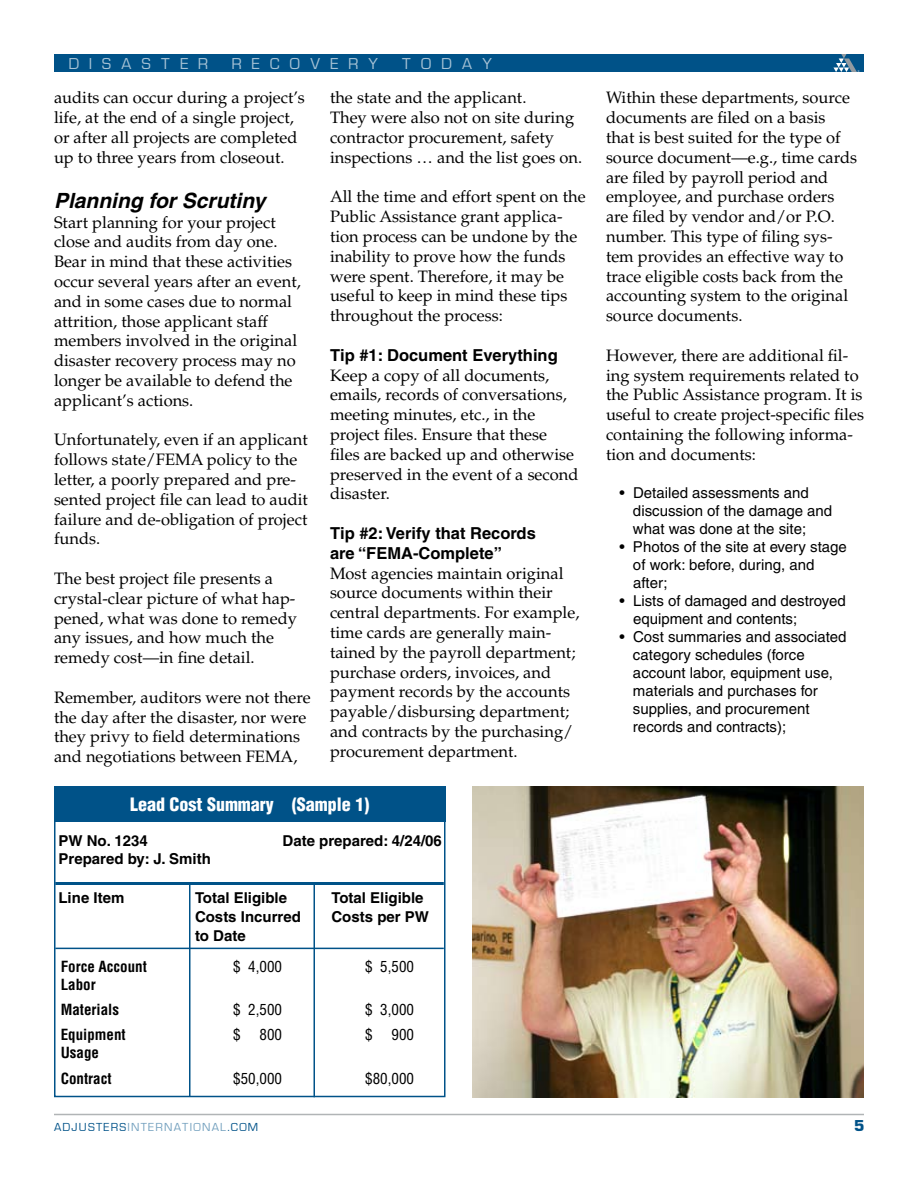
<style>
.page{position:relative;width:918px;height:1188px;background:#fff}
.page>*{position:absolute;margin:0;border:0;box-sizing:border-box;transform-origin:0 0}
.t1{font:italic 700 21px "Helvetica";color:#000}
.t2{font:900 condensed 18px "Helvetica";color:#fff}
.t3{font:16.5px/19.8px "Palatino LT Std";color:#000}
.t4{font:700 16.5px/19.8px "Helvetica";color:#000}
.t5{font:15px/18px "Helvetica";color:#000}
.t6{font:700 15px/18.8px "Helvetica";color:#000}
.t7{font:700 condensed 15px/25.2px "Helvetica";color:#000}
.t8{font:condensed 15px "Helvetica";color:#000}
.t9{font:15px "Eurostile SHOP";letter-spacing:.7em;color:#a6c2d5}
.t10{font:12px "Eurostile";letter-spacing:.105em;color:#005288}
.s1{color:#73a0be}
</style>
<div class="page">
<hr style="left:54px;top:1114px;width:810px;height:1px;background:#b1b4b6">
<div style="left:54px;top:54px;width:810px;height:18px;background:#005288"></div>
<svg style="left:833px;top:54px;width:26px;height:18px"></svg>
<img style="left:472px;top:787px;width:392px;height:310px">
<div style="left:54px;top:800px;width:392px;height:297px;border:2px solid #005288"></div>
<div style="left:54px;top:786px;width:392px;height:36px;background:#005288"></div>
<hr style="left:55px;top:882px;width:389px;height:3px;background:#005288">
<hr style="left:55px;top:948px;width:389px;height:1px;background:#005288">
<hr style="left:189px;top:884px;width:1px;height:212px;background:#005288">
<hr style="left:314px;top:884px;width:1px;height:213px;background:#005288">
<p class="t9" style="left:69px;top:55px;width:140px">DISASTER</p>
<p class="t9" style="left:232px;top:55px;width:147px">RECOVERY</p>
<p class="t9" style="left:402px;top:55px;width:91px">TODAY</p>
<p class="t3" style="left:54px;top:88px;width:252px">audits can occur during a project’s life, at the end of a single project, or after all projects are completed up to three years from closeout.</p>
<p class="t1" style="left:54px;top:188px;width:213px">Planning for Scrutiny</p>
<p class="t3" style="left:54px;top:212px;width:248px">Start planning for your project close and audits from day one.<br>Bear in mind that these activities occur several years after an event, and in some cases due to normal attrition, those applicant staff members involved in the original disaster recovery process may no longer be available to defend the applicant’s actions.</p>
<p class="t3" style="left:54px;top:430px;width:255px">Unfortunately, even if an applicant follows state/FEMA policy to the letter, a poorly prepared and pre&shy;sented project file can lead to audit failure and de-obligation of project funds.</p>
<p class="t3" style="left:54px;top:569px;width:244px">The best project file presents a crystal-clear picture of what hap&shy;pened, what was done to remedy any issues, and how much the remedy cost—in fine detail.</p>
<p class="t3" style="left:54px;top:688px;width:258px">Remember, auditors were not there the day after the disaster, nor were they privy to field determinations and negotiations between FEMA,</p>
<p class="t3" style="left:330px;top:88px;width:254px">the state and the applicant.<br>They were also not on site during contractor procurement, safety inspections … and the list goes on.</p>
<p class="t3" style="left:330px;top:187px;width:257px">All the time and effort spent on the<br>Public Assistance grant applica&shy;tion process can be undone by the inability to prove how the funds were spent. Therefore, it may be useful to keep in mind these tips throughout the process:</p>
<p class="t4" style="left:330px;top:345px;width:229px">Tip #1: Document Everything</p>
<p class="t3" style="left:330px;top:365px;width:250px">Keep a copy of all documents, emails, records of conversations, meeting minutes, etc., in the project files. Ensure that these files are backed up and otherwise preserved in the event of a second disaster.</p>
<p class="t4" style="left:330px;top:523px;width:207px">Tip #2: Verify that Records are “FEMA-Complete”</p>
<p class="t3" style="left:330px;top:563px;width:251px">Most agencies maintain original source documents within their central departments. For example, time cards are generally main&shy;tained by the payroll department; purchase orders, invoices, and payment records by the accounts payable/disbursing department; and contracts by the purchasing/ procurement department.</p>
<p class="t2" style="left:130px;top:793px;width:241px">Lead Cost Summary (Sample 1)</p>
<p class="t6" style="left:58px;top:831px;width:91px">PW No. 1234</p>
<p class="t6" style="left:283px;top:831px;width:161px">Date prepared: 4/24/06</p>
<p class="t6" style="left:58px;top:849px;width:154px">Prepared by: J. Smith</p>
<p class="t6" style="left:58px;top:888px;width:67px">Line Item</p>
<p class="t6" style="left:195px;top:888px;width:107px">Total Eligible<br>Costs Incurred to Date</p>
<p class="t6" style="left:332px;top:888px;width:99px">Total Eligible<br>Costs per PW</p>
<p class="t7" style="left:61px;top:954px;width:88px">Force Account</p>
<p class="t8" style="left:233px;top:957px;width:50px">$ 4,000</p>
<p class="t8" style="left:365px;top:957px;width:50px">$ 5,500</p>
<p class="t7" style="left:61px;top:972px;width:60px">Labor<br>Materials</p>
<p class="t8" style="left:233px;top:1000px;width:50px">$ 2,500</p>
<p class="t8" style="left:365px;top:1000px;width:50px">$ 3,000</p>
<p class="t7" style="left:61px;top:1022px;width:67px">Equipment</p>
<p class="t8" style="left:233px;top:1026px;width:9px">$</p>
<p class="t8" style="left:260px;top:1026px;width:24px">800</p>
<p class="t8" style="left:365px;top:1026px;width:9px">$</p>
<p class="t8" style="left:392px;top:1026px;width:24px">900</p>
<p class="t7" style="left:61px;top:1040px;width:52px">Usage<br>Contract</p>
<p class="t8" style="left:233px;top:1069px;width:50px">$50,000</p>
<p class="t8" style="left:365px;top:1069px;width:50px">$80,000</p>
<p class="t10" style="left:54px;top:1121px;width:206px">ADJUSTERS<span class="s1">INTERNATIONAL</span>.COM</p>
<p class="t3" style="left:606px;top:88px;width:253px">Within these departments, source documents are filed on a basis that is best suited for the type of source document—e.g., time cards are filed by payroll period and employee, and purchase orders are filed by vendor and/or P.O. number. This type of filing sys&shy;tem provides an effective way to trace eligible costs back from the accounting system to the original source documents.</p>
<p class="t3" style="left:606px;top:346px;width:260px">However, there are additional fil&shy;ing system requirements related to the Public Assistance program. It is useful to create project-specific files containing the following informa&shy;tion and documents:</p>
<p class="t5" style="left:633px;top:483px;width:201px;text-indent:-13px">• Detailed assessments and discussion of the damage and what was done at the site;</p>
<p class="t5" style="left:633px;top:537px;width:215px;text-indent:-14px">• Photos of the site at every stage of work: before, during, and after;</p>
<p class="t5" style="left:633px;top:591px;width:214px;text-indent:-14px">• Lists of damaged and destroyed equipment and contents;</p>
<p class="t5" style="left:633px;top:627px;width:215px;text-indent:-13px">• Cost summaries and associated category schedules (force account labor, equipment use, materials and purchases for supplies, and procurement records and contracts);</p>
</div>
